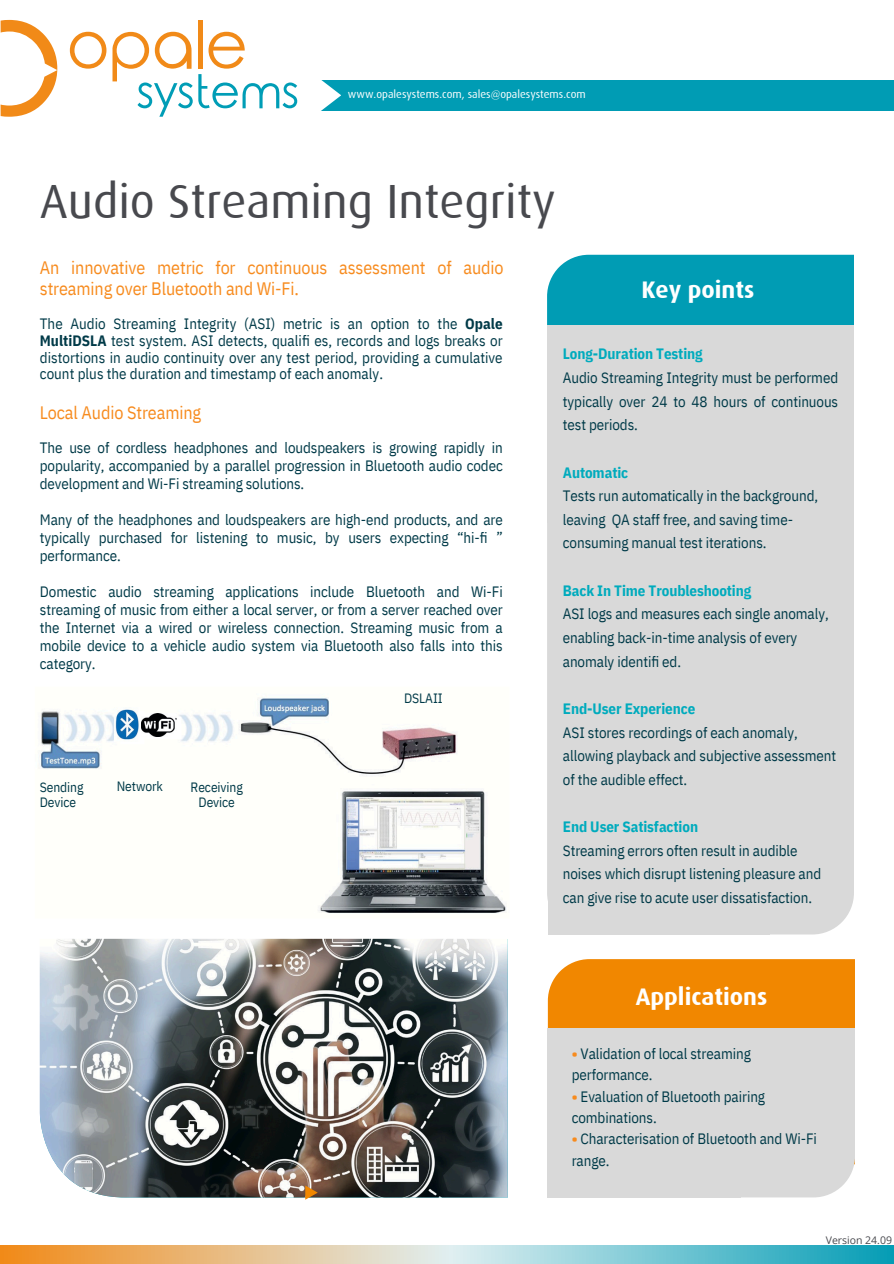
<style>
.page{position:relative;width:894px;height:1264px;background:#fff}
.page>*{position:absolute;margin:0;border:0;box-sizing:border-box;transform-origin:0 0}
.t1{font:48px "Dax";color:#48494e}
.t2{font:700 24px "Dax";color:#fff}
.t3{font:18px/21.3px "IBM Plex Sans Cond";letter-spacing:-.005em;color:#f78b1e}
.t4{font:15px/23.7px "IBM Plex Sans Cond";letter-spacing:-.005em;color:#003a48}
.t5{font:13.5px/15.8px "IBM Plex Sans Cond";letter-spacing:-.005em;color:#003a48}
.t6{font:11.1px "Dax";color:#fff}
.t7{font:10.5px "Open Sans";color:#48494e}
.s1{font-weight:700}
.s2{font-weight:700;color:#00abbd}
.s3{font-weight:700;color:#f78b1e}
</style>
<div class="page">
<div style="left:547px;top:255px;width:306px;height:70px;background:#009cb4"></div>
<div style="left:547px;top:325px;width:306px;height:198px;background:#d9d9d9"></div>
<div style="left:547px;top:523px;width:306px;height:411px;background:#d9d9d9"></div>
<div style="left:547px;top:720px;width:222px;height:214px;background:#d9d9d9"></div>
<svg style="left:1px;top:20px;width:56px;height:97px"></svg>
<svg style="left:70px;top:32px;width:36px;height:37px"></svg>
<hr style="left:198px;top:20px;width:4px;height:49px;background:#f18a18">
<svg style="left:112px;top:32px;width:185px;height:85px"></svg>
<div style="left:317px;top:80px;width:576px;height:30px;background:#009cb4"></div>
<svg style="left:317px;top:80px;width:24px;height:31px"></svg>
<img style="left:40px;top:938px;width:467px;height:259px">
<img style="left:38px;top:696px;width:469px;height:217px">
<img style="left:115px;top:707px;width:24px;height:34px">
<img style="left:141px;top:713px;width:35px;height:23px">
<div style="left:547px;top:959px;width:307px;height:69px;background:#f18700"></div>
<div style="left:548px;top:1028px;width:306px;height:117px;background:#d9d9d9"></div>
<svg style="left:305px;top:1185px;width:12px;height:14px"></svg>
<div style="left:740px;top:1145px;width:114px;height:52px;background:#d9d9d9"></div>
<div style="left:547px;top:1028px;width:193px;height:169px;background:#d9d9d9"></div>
<svg style="left:0;top:1245px;width:893px;height:18px;background:#adc0ab"></svg>
<h1 class="t6" style="left:348px;top:88px;width:239px">www.opalesystems.com, sales@opalesystems.com</h1>
<p class="t1" style="left:40px;top:174px;width:517px">Audio Streaming Integrity</p>
<h4 class="t3" style="left:40px;top:256px;width:465px">An innovative metric for continuous assessment of audio streaming over Bluetooth and Wi-Fi.</h4>
<h5 class="t4" style="left:40px;top:315px;width:464px;line-height:16.8px;text-align:justify">The Audio Streaming Integrity (ASI) metric is an option to the <span class="s1">Opale MultiDSLA</span> test system. ASI detects, qualifi es, records and logs breaks or distortions in audio continuity over any test period, providing a cumulative count plus the duration and timestamp of each anomaly.</h5>
<h4 class="t3" style="left:40px;top:401px;width:163px">Local Audio Streaming</h4>
<h4 class="t4" style="left:40px;top:438px;width:464px;line-height:18px;text-align:justify">The use of cordless headphones and loudspeakers is growing rapidly in popularity, accompanied by a parallel progression in Bluetooth audio codec development and Wi-Fi streaming solutions.</h4>
<h4 class="t4" style="left:40px;top:510px;width:464px;line-height:18px;text-align:justify">Many of the headphones and loudspeakers are high-end products, and are typically purchased for listening to music, by users expecting “hi-fi ” performance.</h4>
<h4 class="t4" style="left:40px;top:582px;width:464px;line-height:18px;text-align:justify">Domestic audio streaming applications include Bluetooth and Wi-Fi streaming of music from either a local server, or from a server reached over the Internet via a wired or wireless connection. Streaming music from a mobile device to a vehicle audio system via Bluetooth also falls into this category.</h4>
<h4 class="t5" style="left:40px;top:778px;width:45px">Sending<br>Device</h4>
<h4 class="t5" style="left:117px;top:778px;width:48px">Network</h4>
<h3 class="t5" style="left:190px;top:778px;width:54px;text-align:center">Receiving<br>Device</h3>
<h2 class="t5" style="left:404px;top:690px;width:40px">DSLAII</h2>
<p class="t2" style="left:641px;top:275px;width:114px">Key points</p>
<p class="t4" style="left:562px;top:342px;width:277px"><span class="s2">Long-Duration Testing<br></span>Audio Streaming Integrity must be performed typically over 24 to 48 hours of continuous test periods.</p>
<h6 class="t4" style="left:562px;top:460px;width:257px"><span class="s2">Automatic<br></span>Tests run automatically in the background, leaving QA staff free, and saving time&shy;consuming manual test iterations.</h6>
<p class="t4" style="left:562px;top:578px;width:267px"><span class="s2">Back In Time Troubleshooting<br></span>ASI logs and measures each single anomaly, enabling back-in-time analysis of every anomaly identifi ed.</p>
<p class="t4" style="left:562px;top:696px;width:275px"><span class="s2">End-User Experience<br></span>ASI stores recordings of each anomaly, allowing playback and subjective assessment of the audible effect.</p>
<h6 class="t4" style="left:562px;top:814px;width:260px"><span class="s2">End User Satisfaction<br></span>Streaming errors often result in audible noises which disrupt listening pleasure and can give rise to acute user dissatisfaction.</h6>
<h6 class="t2" style="left:635px;top:982px;width:133px">Applications</h6>
<p class="t4" style="left:571px;top:1042px;width:181px;line-height:21.3px"><span class="s3">•</span> Validation of local streaming performance.</p>
<p class="t4" style="left:571px;top:1085px;width:195px;line-height:21.3px"><span class="s3">•</span> Evaluation of Bluetooth pairing combinations.</p>
<p class="t4" style="left:571px;top:1128px;width:247px;line-height:21.3px"><span class="s3">•</span> Characterisation of Bluetooth and Wi-Fi range.</p>
<h4 class="t7" style="left:825px;top:1232px;width:68px">Version 24.09</h4>
</div>
